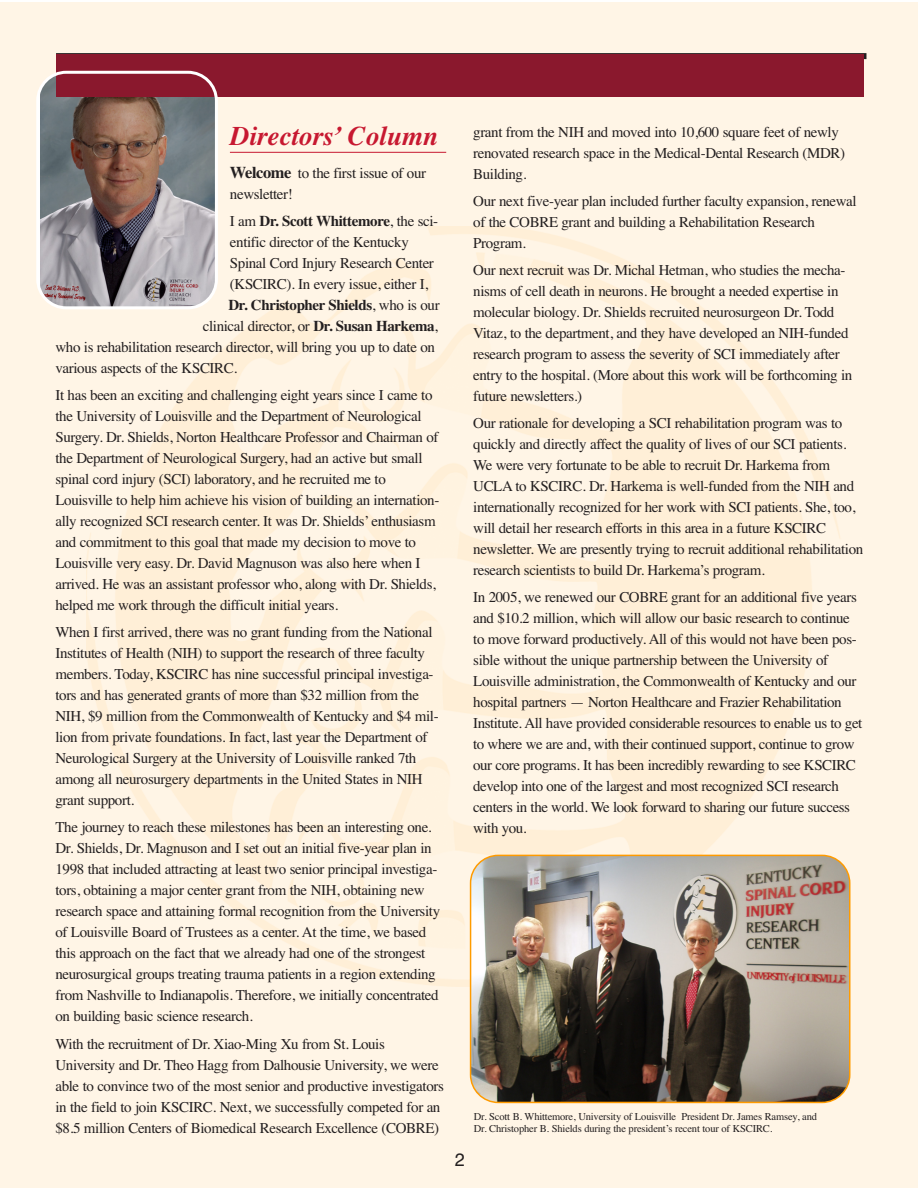
<style>
.page{position:relative;width:918px;height:1188px;background:#fff}
.page>*{position:absolute;margin:0;border:0;box-sizing:border-box;transform-origin:0 0}
.t1{font:italic 700 27px "Times";color:#c71830}
.t2{font:18px "Helvetica";color:#231f20}
.t3{font:15px/21px "Times";letter-spacing:-.025em;color:#231f20}
.t4{font:10.5px/12px "Times";letter-spacing:-.015em;color:#231f20}
.s1{font-weight:700;font-size:16.5px}
.s2{font-weight:700}
</style>
<div class="page">
<div style="left:0;top:2px;width:918px;height:1186px;background:linear-gradient(to right,#fff4e3,#fff3e1)"></div>
<div style="left:56px;top:53px;width:810px;height:6px;background:#231f20"></div>
<hr style="left:230px;top:152px;width:216px;height:1px;background:#c71830">
<div style="left:56px;top:54px;width:808px;height:42px;background:#8a182d"></div>
<svg style="left:36px;top:71px;width:182px;height:238px;background:#8f7d7e"></svg>
<img style="left:470px;top:855px;width:380px;height:248px">
<h2 class="t1" style="left:230px;top:126px;width:209px">Directors’ Column</h2>
<p class="t3" style="left:230px;top:164px;width:198px"><span class="s1">Welcome</span> to the first issue of our newsletter!</p>
<p class="t3" style="left:228px;top:212px;width:213px">I am <span class="s2">Dr. Scott Whittemore</span>, the sci&shy;entific director of the Kentucky Spinal Cord Injury Research Center (KSCIRC). In every issue, either I, <span class="s2">Dr. Christopher Shields</span>, who is our</p>
<p class="t3" style="left:55px;top:317px;width:384px;text-indent:147px">clinical director, or <span class="s2">Dr. Susan Harkema</span>, who is rehabilitation research director, will bring you up to date on various aspects of the KSCIRC.</p>
<p class="t3" style="left:55px;top:386px;width:385px">It has been an exciting and challenging eight years since I came to the University of Louisville and the Department of Neurological Surgery. Dr. Shields, Norton Healthcare Professor and Chairman of the Department of Neurological Surgery, had an active but small spinal cord injury (SCI) laboratory, and he recruited me to Louisville to help him achieve his vision of building an internation&shy;ally recognized SCI research center. It was Dr. Shields’ enthusiasm and commitment to this goal that made my decision to move to Louisville very easy. Dr. David Magnuson was also here when I arrived. He was an assistant professor who, along with Dr. Shields, helped me work through the difficult initial years.</p>
<p class="t3" style="left:55px;top:623px;width:385px">When I first arrived, there was no grant funding from the National Institutes of Health (NIH) to support the research of three faculty members. Today, KSCIRC has nine successful principal investiga&shy;tors and has generated grants of more than $32 million from the NIH, $9 million from the Commonwealth of Kentucky and $4 mil&shy;lion from private foundations. In fact, last year the Department of Neurological Surgery at the University of Louisville ranked 7th among all neurosurgery departments in the United States in NIH grant support.</p>
<p class="t3" style="left:55px;top:818px;width:386px">The journey to reach these milestones has been an interesting one.<br>Dr. Shields, Dr. Magnuson and I set out an initial five-year plan in 1998 that included attracting at least two senior principal investiga&shy;tors, obtaining a major center grant from the NIH, obtaining new research space and attaining formal recognition from the University of Louisville Board of Trustees as a center. At the time, we based this approach on the fact that we already had one of the strongest neurosurgical groups treating trauma patients in a region extending from Nashville to Indianapolis. Therefore, we initially concentrated on building basic science research.</p>
<p class="t3" style="left:55px;top:1034px;width:390px">With the recruitment of Dr. Xiao-Ming Xu from St. Louis University and Dr. Theo Hagg from Dalhousie University, we were able to convince two of the most senior and productive investigators in the field to join KSCIRC. Next, we successfully competed for an $8.5 million Centers of Biomedical Research Excellence (COBRE)</p>
<p class="t3" style="left:473px;top:123px;width:373px">grant from the NIH and moved into 10,600 square feet of newly renovated research space in the Medical-Dental Research (MDR)<br>Building.</p>
<p class="t3" style="left:473px;top:192px;width:385px">Our next five-year plan included further faculty expansion, renewal of the COBRE grant and building a Rehabilitation Research<br>Program.</p>
<p class="t3" style="left:473px;top:261px;width:381px">Our next recruit was Dr. Michal Hetman, who studies the mecha&shy;nisms of cell death in neurons. He brought a needed expertise in molecular biology. Dr. Shields recruited neurosurgeon Dr. Todd Vitaz, to the department, and they have developed an NIH-funded research program to assess the severity of SCI immediately after entry to the hospital. (More about this work will be forthcoming in future newsletters.)</p>
<p class="t3" style="left:473px;top:414px;width:392px">Our rationale for developing a SCI rehabilitation program was to quickly and directly affect the quality of lives of our SCI patients.<br>We were very fortunate to be able to recruit Dr. Harkema from UCLA to KSCIRC. Dr. Harkema is well-funded from the NIH and internationally recognized for her work with SCI patients. She, too, will detail her research efforts in this area in a future KSCIRC newsletter. We are presently trying to recruit additional rehabilitation research scientists to build Dr. Harkema’s program.</p>
<p class="t3" style="left:473px;top:588px;width:391px">In 2005, we renewed our COBRE grant for an additional five years and $10.2 million, which will allow our basic research to continue to move forward productively. All of this would not have been pos&shy;sible without the unique partnership between the University of Louisville administration, the Commonwealth of Kentucky and our hospital partners — Norton Healthcare and Frazier Rehabilitation Institute. All have provided considerable resources to enable us to get to where we are and, with their continued support, continue to grow our core programs. It has been incredibly rewarding to see KSCIRC develop into one of the largest and most recognized SCI research centers in the world. We look forward to sharing our future success with you.</p>
<p class="t2" style="left:455px;top:1153px;width:12px">2</p>
<p class="t4" style="left:474px;top:1112px;width:345px">Dr. Scott B. Whittemore, University of Louisville President Dr. James Ramsey, and<br>Dr. Christopher B. Shields during the president’s recent tour of KSCIRC.</p>
</div>
